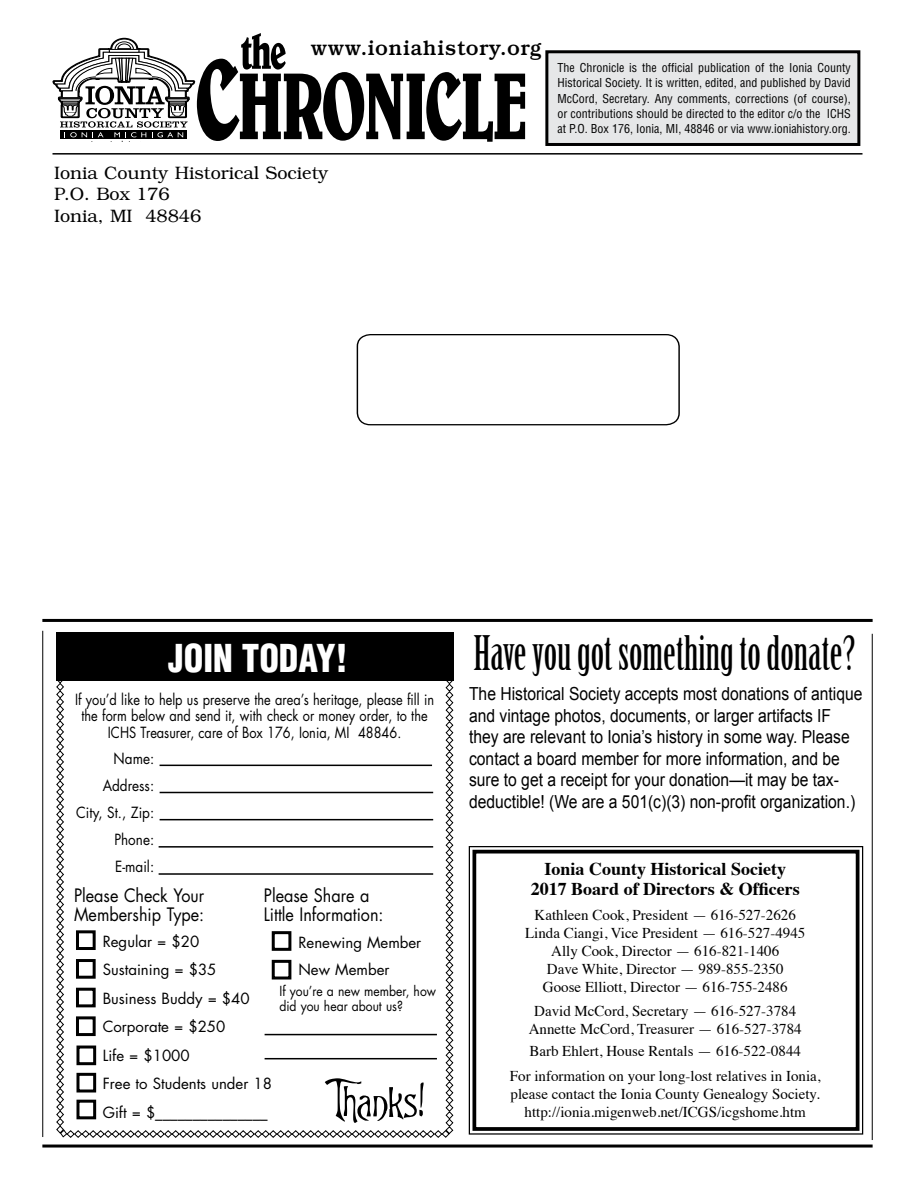
<style>
.page{position:relative;width:918px;height:1188px;background:#fff}
.page>*{position:absolute;margin:0;border:0;box-sizing:border-box;transform-origin:0 0}
.t1{font:46.5px "Birch";color:#000}
.t2{font:900 condensed 37.5px "Helvetica";color:#fff;scale:.94 1}
.t3{font:500 21px "Bookman";letter-spacing:.025em;color:#000}
.t4{font:18px/21.6px "Arial";color:#000;scale:.87 1}
.t5{font:18px/19.5px "Futura";color:#000;scale:.9 1}
.t6{font:700 18px/19.5px "Times";color:#000;text-align:center}
.t7{font:300 18px/21.8px "Bookman";color:#000}
.t8{font:15px/18px "Times";color:#000;text-align:center}
.t9{font:15px/16.5px "Futura";color:#000;text-align:center;scale:.85 1}
.t10{font:15px/28.5px "Futura";color:#000}
.t11{font:15px/27px "Futura";color:#000;text-align:right;scale:.9 1}
.t12{font:13.5px/15px "Futura";color:#000;scale:.9 1}
.t13{font:condensed 12px/15.3px "Helvetica";color:#000;text-align:justify}
</style>
<div class="page">
<div style="left:56px;top:632px;width:398px;height:48px;background:#000"></div>
<svg style="left:56px;top:680px;width:398px;height:458px"></svg>
<div style="left:545px;top:50px;width:315px;height:96px;background:#e6e7e8;border:3px solid #000"></div>
<div style="left:357px;top:334px;width:323px;height:91px;border:1px solid #000;border-radius:12px"></div>
<hr style="left:53px;top:153px;width:810px;height:2px;background:#000">
<hr style="left:42px;top:631px;width:1px;height:506px;background:#000">
<hr style="left:872px;top:634px;width:1px;height:506px;background:#000">
<hr style="left:42px;top:1145px;width:831px;height:3px;background:#000">
<hr style="left:42px;top:619px;width:831px;height:3px;background:#000">
<svg style="left:52px;top:33px;width:473px;height:109px"></svg>
<svg style="left:468px;top:846px;width:396px;height:289px"></svg>
<div style="left:472px;top:850px;width:387px;height:281px;border:4px solid #000"></div>
<h3 class="t3" style="left:311px;top:36px;width:233px">www.ioniahistory.org</h3>
<p class="t7" style="left:54px;top:162px;width:276px">Ionia County Historical Society<br>P.O. Box 176<br>Ionia, MI 48846</p>
<p class="t13" style="left:557px;top:60px;width:295px">The Chronicle is the official publication of the Ionia County Historical Society. It is written, edited, and published by David McCord, Secretary. Any comments, corrections (of course), or contributions should be directed to the editor c/o the ICHS at P.O. Box 176, Ionia, MI, 48846 or via www.ioniahistory.org.</p>
<h2 class="t2" style="left:168px;top:634px;width:192px">JOIN TODAY!</h2>
<p class="t9" style="left:75px;top:691px;width:424px">If you’d like to help us preserve the area’s heritage, please fill in the form below and send it, with check or money order, to the<br>ICHS Treasurer, care of Box 176, Ionia, MI 48846.</p>
<p class="t11" style="left:76px;top:744px;width:88px">Name:<br>Address:<br>City, St., Zip:<br>Phone:<br>E-mail:</p>
<p class="t5" style="left:74px;top:885px;width:146px">Please Check Your<br>Membership Type:</p>
<p class="t10" style="left:103px;top:927px;width:171px">Regular = $20<br>Sustaining = $35<br>Business Buddy = $40<br>Corporate = $250<br>Life = $1000<br>Free to Students under 18<br>Gift = $_______________</p>
<p class="t5" style="left:264px;top:885px;width:135px">Please Share a<br>Little Information:</p>
<p class="t10" style="left:298px;top:929px;width:124px;line-height:27px">Renewing Member<br>New Member</p>
<p class="t12" style="left:279px;top:984px;width:176px">If you’re a new member, how did you hear about us?</p>
<h1 class="t1" style="left:473px;top:629px;width:384px">Have you got something to donate?</h1>
<p class="t4" style="left:469px;top:683px;width:454px">The Historical Society accepts most donations of antique and vintage photos, documents, or larger artifacts IF they are relevant to Ionia’s history in some way. Please contact a board member for more information, and be sure to get a receipt for your donation—it may be tax&shy;deductible! (We are a 501(c)(3) non-profit organization.)</p>
<p class="t6" style="left:531px;top:858px;width:271px">Ionia County Historical Society<br>2017 Board of Directors &amp; Officers</p>
<p class="t8" style="left:525px;top:904px;width:282px">Kathleen Cook, President — 616-527-2626<br>Linda Ciangi, Vice President — 616-527-4945<br>Ally Cook, Director — 616-821-1406<br>Dave White, Director — 989-855-2350<br>Goose Elliott, Director — 616-755-2486</p>
<p class="t8" style="left:529px;top:1000px;width:274px">David McCord, Secretary — 616-527-3784<br>Annette McCord, Treasurer — 616-527-3784</p>
<p class="t8" style="left:510px;top:1037px;width:312px;line-height:24.8px">Barb Ehlert, House Rentals — 616-522-0844<br>For information on your long-lost relatives in Ionia,</p>
<p class="t8" style="left:511px;top:1084px;width:311px">please contact the Ionia County Genealogy Society. http://ionia.migenweb.net/ICGS/icgshome.htm</p>
</div>
